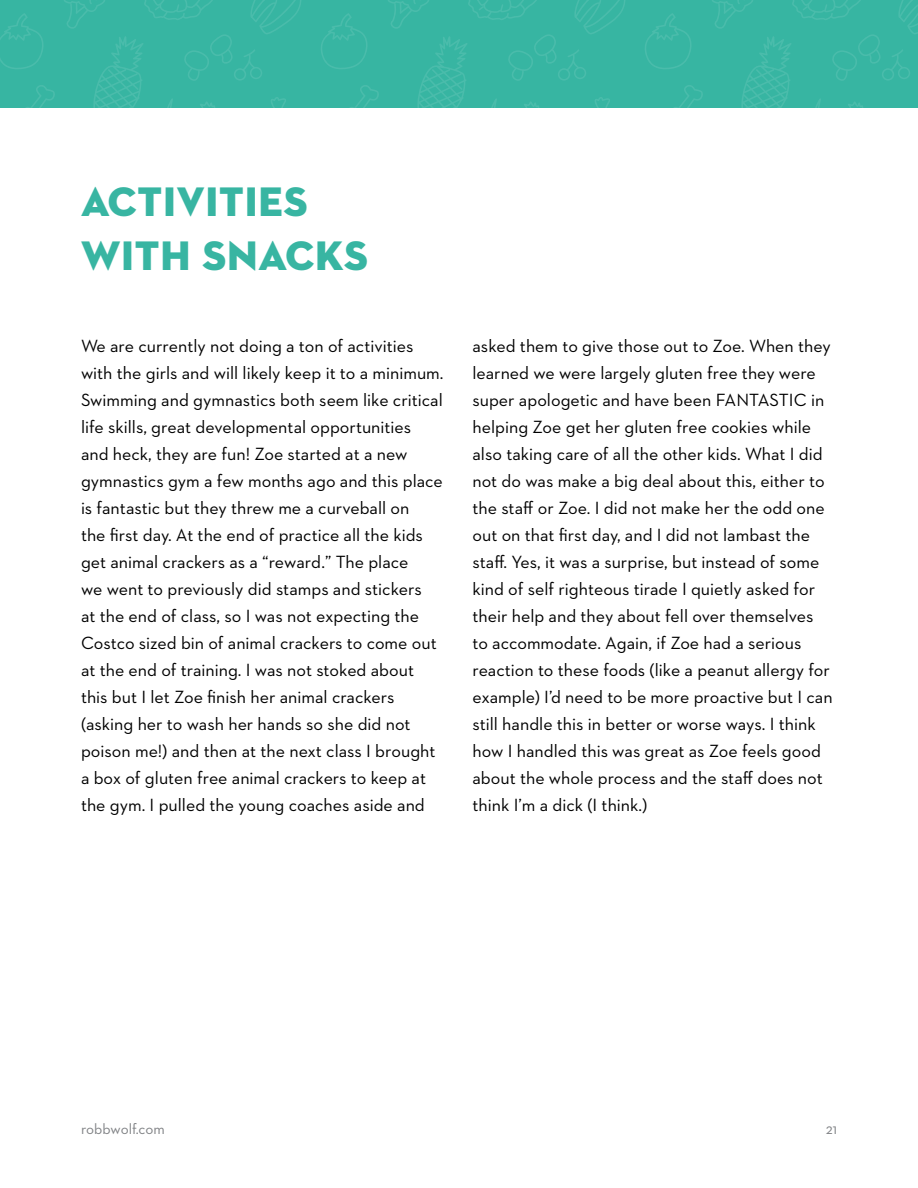
<style>
.page{position:relative;width:918px;height:1188px;background:#fff}
.page>*{position:absolute;margin:0;border:0;box-sizing:border-box;transform-origin:0 0}
.t1{font:42px/54px "Neutraface 2 Display Titling";letter-spacing:.02em;color:#38b5a2}
.t2{font:18px/27px "Neutraface 2 Text";color:#000}
.t3{font:15px "Neutraface 2 Text";color:#808285}
</style>
<div class="page">
<svg style="left:0;top:0;width:918px;height:108px;background:#38b5a2"></svg>
<h1 class="t1" style="left:81px;top:175px;width:288px">ACTIVITIES<br>WITH SNACKS</h1>
<p class="t2" style="left:81px;top:332px;width:364px">We are currently not doing a ton of activities with the girls and will likely keep it to a minimum.<br>Swimming and gymnastics both seem like critical life skills, great developmental opportunities<br>and heck, they are fun! Zoe started at a new gymnastics gym a few months ago and this place is fantastic but they threw me a curveball on<br>the first day. At the end of practice all the kids get animal crackers as a “reward.” The place<br>we went to previously did stamps and stickers<br>at the end of class, so I was not expecting the Costco sized bin of animal crackers to come out at the end of training. I was not stoked about this but I let Zoe finish her animal crackers (asking her to wash her hands so she did not poison me!) and then at the next class I brought a box of gluten free animal crackers to keep at the gym. I pulled the young coaches aside and</p>
<p class="t2" style="left:472px;top:332px;width:362px">asked them to give those out to Zoe. When they learned we were largely gluten free they were super apologetic and have been FANTASTIC in helping Zoe get her gluten free cookies while also taking care of all the other kids. What I did not do was make a big deal about this, either to the staff or Zoe. I did not make her the odd one out on that first day, and I did not lambast the staff. Yes, it was a surprise, but instead of some kind of self righteous tirade I quietly asked for their help and they about fell over themselves to accommodate. Again, if Zoe had a serious reaction to these foods (like a peanut allergy for example) I’d need to be more proactive but I can still handle this in better or worse ways. I think how I handled this was great as Zoe feels good about the whole process and the staff does not think I’m a dick (I think.)</p>
<p class="t3" style="left:81px;top:1119px;width:85px">robbwolf.com</p>
<p class="t3" style="left:826px;top:1119px;width:13px">21</p>
</div>
